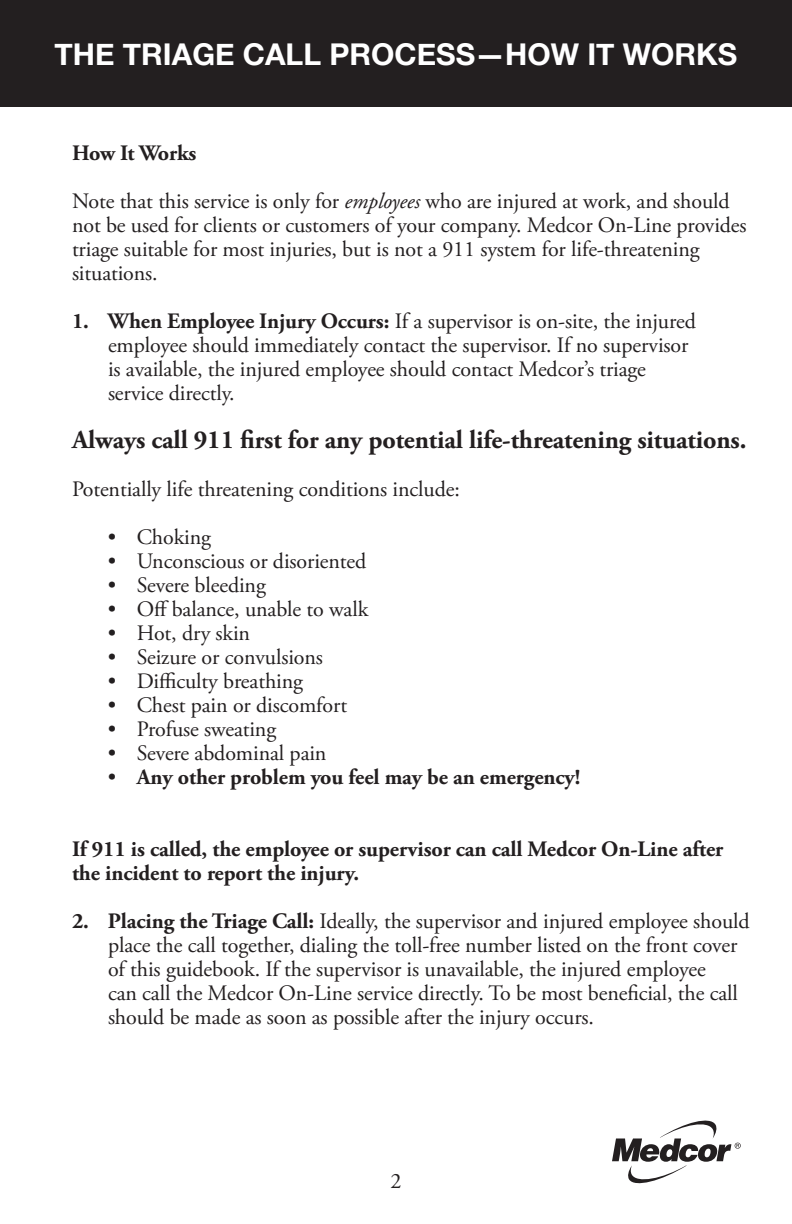
<style>
.page{position:relative;width:792px;height:1224px;background:#fff}
.page>*{position:absolute;margin:0;border:0;box-sizing:border-box;transform-origin:0 0}
.t1{font:700 30px "Helvetica Neue";color:#fff}
.t2{font:700 26px "Adobe Garamond Pro";letter-spacing:-.005em;color:#231f20}
.t3{font:22px/24px "Adobe Garamond Pro";letter-spacing:-.005em;color:#231f20}
.t4{font:700 22px/24px "Adobe Garamond Pro";letter-spacing:-.005em;color:#231f20}
.t5{font:700 22px "Adobe Garamond Pro";letter-spacing:-.025em;color:#231f20}
.s1{font-style:italic}
.s2{font-weight:700}
.s3{font-weight:400}
</style>
<div class="page">
<svg style="left:612px;top:1120px;width:129px;height:64px"></svg>
<div style="left:0;top:0;width:792px;height:107px;background:#231f20"></div>
<p class="t1" style="left:55px;top:27px;width:684px">THE TRIAGE CALL PROCESS—HOW IT WORKS</p>
<p class="t5" style="left:72px;top:140px;width:126px">How It Works</p>
<p class="t3" style="left:72px;top:190px;width:676px">Note that this service is only for <span class="s1">employees</span> who are injured at work, and should not be used for clients or customers of your company. Medcor On-Line provides triage suitable for most injuries, but is not a 911 system for life-threatening situations.</p>
<p class="t3" style="left:108px;top:310px;width:589px;text-indent:-36px"><span class="s2">1. When Employee Injury Occurs:</span> If a supervisor is on-site, the injured employee should immediately contact the supervisor. If no supervisor is available, the injured employee should contact Medcor’s triage service directly.</p>
<p class="t2" style="left:72px;top:425px;width:676px">Always call 911 first for any potential life-threatening situations.</p>
<p class="t3" style="left:72px;top:478px;width:389px">Potentially life threatening conditions include:</p>
<p class="t3" style="left:108px;top:526px;width:105px">• Choking</p>
<p class="t3" style="left:108px;top:550px;width:260px">• Unconscious or disoriented</p>
<p class="t3" style="left:108px;top:574px;width:159px">• Severe bleeding</p>
<p class="t3" style="left:108px;top:598px;width:262px">• Off balance, unable to walk</p>
<p class="t3" style="left:108px;top:622px;width:144px">• Hot, dry skin</p>
<p class="t3" style="left:108px;top:646px;width:217px">• Seizure or convulsions</p>
<p class="t3" style="left:108px;top:670px;width:197px">• Difficulty breathing</p>
<p class="t3" style="left:108px;top:694px;width:241px">• Chest pain or discomfort</p>
<p class="t3" style="left:108px;top:718px;width:170px">• Profuse sweating</p>
<p class="t3" style="left:108px;top:742px;width:220px">• Severe abdominal pain</p>
<p class="t4" style="left:108px;top:765px;width:474px"><span class="s3">•</span> Any other problem you feel may be an emergency!</p>
<p class="t4" style="left:72px;top:837px;width:653px">If 911 is called, the employee or supervisor can call Medcor On-Line after the incident to report the injury.</p>
<p class="t3" style="left:108px;top:910px;width:643px;text-indent:-36px"><span class="s2">2. Placing the Triage Call:</span> Ideally, the supervisor and injured employee should place the call together, dialing the toll-free number listed on the front cover of this guidebook. If the supervisor is unavailable, the injured employee<br>can call the Medcor On-Line service directly. To be most beneficial, the call should be made as soon as possible after the injury occurs.</p>
<p class="t3" style="left:390px;top:1170px;width:12px">2</p>
</div>
